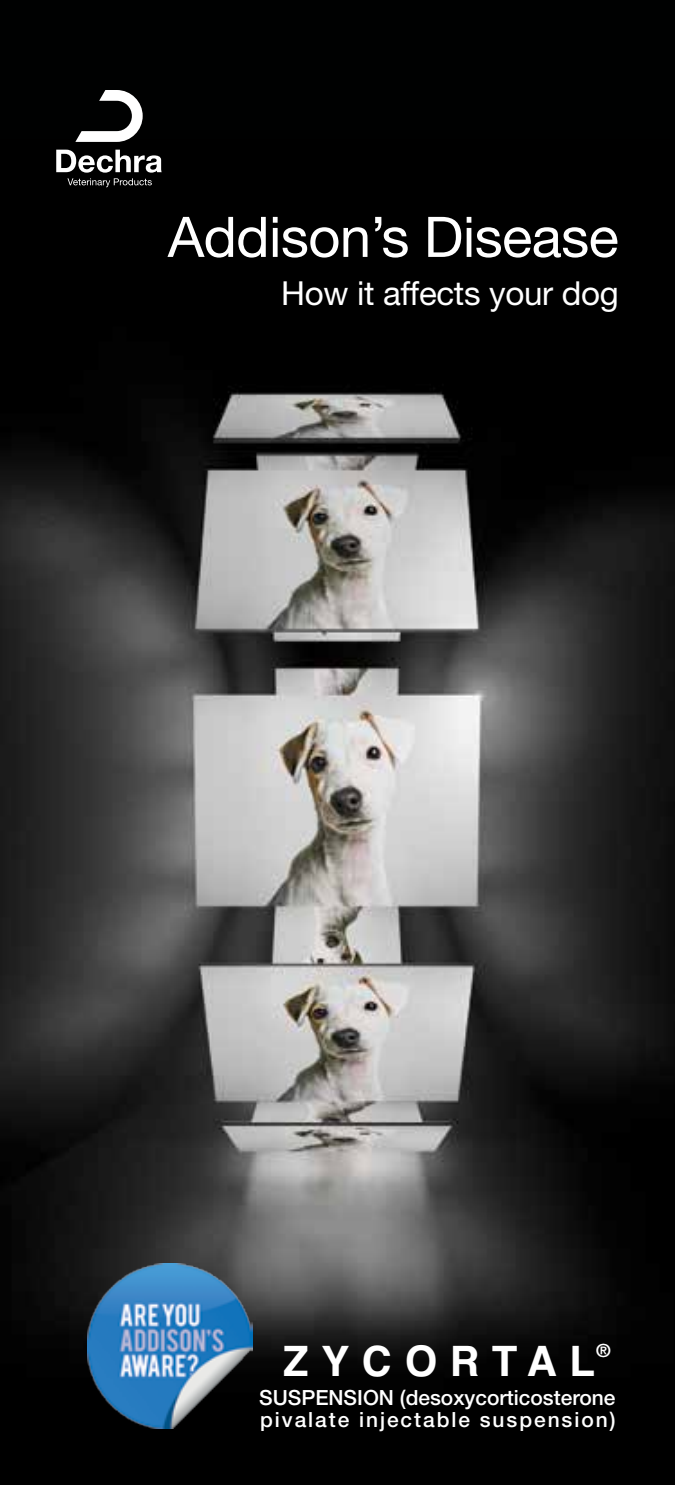
<style>
.page{position:relative;width:675px;height:1485px;background:#000101}
.page>*{position:absolute;margin:0;border:0;box-sizing:border-box;transform-origin:0 0}
.t1{font:56px "Helvetica Neue LT Std";letter-spacing:-.01em;color:#fff}
.t2{font:700 41.75px "Helvetica";letter-spacing:.3em;color:#fff}
.t3{font:33.25px "Helvetica Neue LT Std";letter-spacing:-.01em;color:#fff}
.t4{font:500 21px/22px "Helvetica Neue";color:#fff}
.t5{font:700 18.25px "Helvetica Neue LT Std";color:#fff}
</style>
<div class="page">
<img style="left:0;top:149px;width:675px;height:1216px">
<svg style="left:75px;top:90px;width:68px;height:52px"></svg>
<svg style="left:56px;top:150px;width:106px;height:37px"></svg>
<img style="left:88px;top:1264px;width:165px;height:165px">
<h1 class="t1" style="left:168px;top:204px;width:452px">Addison’s Disease</h1>
<h3 class="t3" style="left:281px;top:273px;width:339px">How it affects your dog</h3>
<h2 class="t2" style="left:283px;top:1328px;width:313px">ZYCORTAL</h2>
<p class="t5" style="left:596px;top:1339px;width:16px">®</p>
<p class="t4" style="left:259px;top:1386px;width:358px">SUSPENSION (desoxycorticosterone pivalate injectable suspension)</p>
</div>
